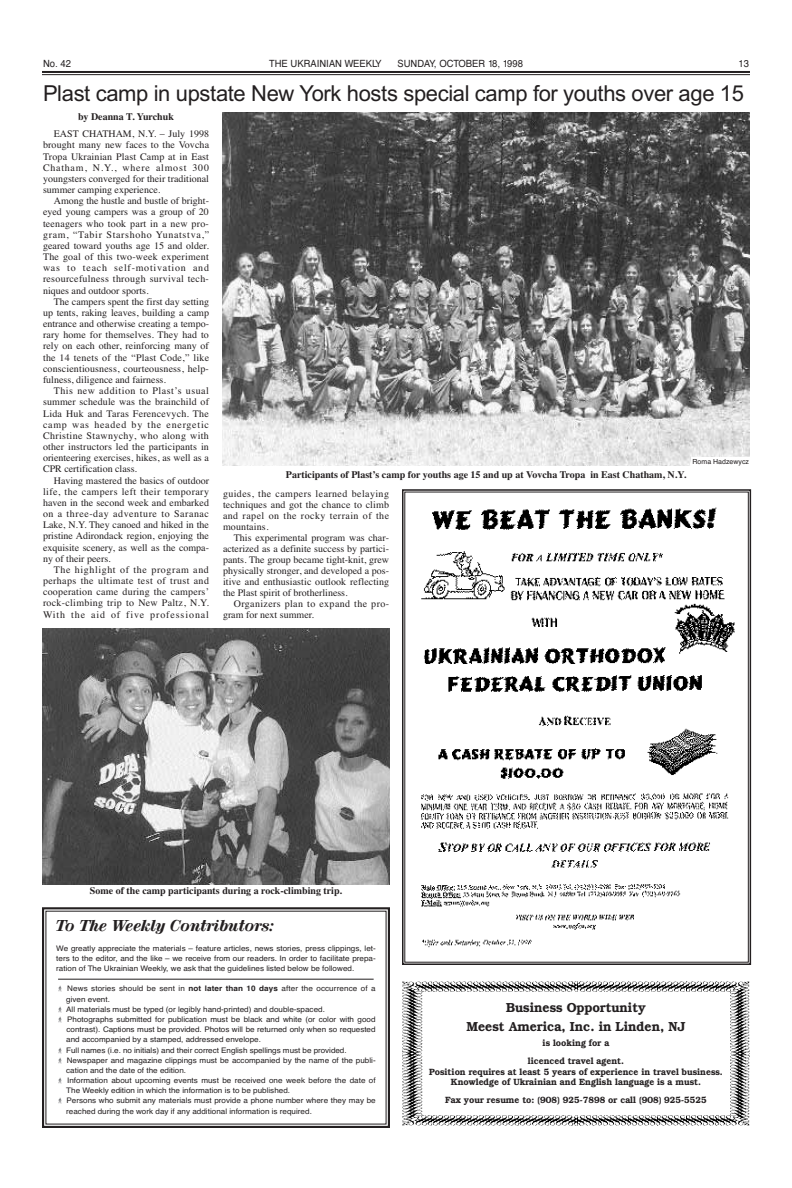
<style>
.page{position:relative;width:792px;height:1188px;background:#fff}
.page>*{position:absolute;margin:0;border:0;box-sizing:border-box;transform-origin:0 0}
.t1{font:22px "Arial";letter-spacing:-.015em;color:#231f20}
.t2{font:15.3px "Mercy Ital";letter-spacing:.01em;color:#231f20}
.t3{font:600 13px/19px "Bookman";color:#231f20;text-align:center;scale:.95 1}
.t4{font:10px/11.2px "Times";color:#231f20;text-align:justify}
.t5{font:700 10px "Times";color:#231f20}
.t6{font:10px/11px "Times";letter-spacing:.035em;color:#231f20}
.t7{font:10px "Svoboda FAF";color:#231f20;scale:.95 1}
.t8{font:600 9px/18.2px "Bookman";color:#231f20;text-align:center;scale:.95 1}
.t9{font:7.6px/10.2px "Helvetica";color:#231f20;text-align:justify;scale:1.06 1}
.t10{font:7px "Helvetica";color:#231f20}
.s1{font-family:"Zeal";color:#6c6d70}
.s2{font-weight:700}
.s3{font-family:"Zeal";color:#fff}
</style>
<div class="page">
<hr style="left:42px;top:71px;width:708px;height:2px;background:#231f20">
<hr style="left:42px;top:74px;width:708px;height:1px;background:#231f20">
<img style="left:402px;top:982px;width:348px;height:144px">
<img style="left:222px;top:113px;width:528px;height:353px">
<img style="left:421px;top:507px;width:314px;height:441px">
<div style="left:402px;top:489px;width:349px;height:476px;border:2px solid #231f20"></div>
<img style="left:42px;top:628px;width:348px;height:257px">
<div style="left:42px;top:907px;width:348px;height:221px;border:2px solid #231f20"></div>
<hr style="left:58px;top:979px;width:316px;height:1px;background:#231f20">
<div style="left:692px;top:458px;width:58px;height:9px;background:#fff"></div>
<p class="t7" style="left:43px;top:57px;width:31px">No. 42</p>
<p class="t7" style="left:269px;top:57px;width:120px">THE UKRAINIAN WEEKLY</p>
<p class="t7" style="left:398px;top:57px;width:133px">SUNDAY, OCTOBER 18, 1998</p>
<p class="t7" style="left:739px;top:57px;width:12px">13</p>
<h1 class="t1" style="left:43px;top:81px;width:703px">Plast camp in upstate New York hosts special camp for youths over age 15</h1>
<p class="t5" style="left:78px;top:111px;width:97px">by Deanna T. Yurchuk</p>
<p class="t4" style="left:43px;top:128px;width:168px;text-indent:11px">EAST CHATHAM, N.Y. – July 1998 brought many new faces to the Vovcha Tropa Ukrainian Plast Camp at in East Chatham, N.Y., where almost 300 youngsters converged for their traditional summer camping experience.</p>
<p class="t4" style="left:43px;top:195px;width:168px;text-indent:11px">Among the hustle and bustle of bright&shy;eyed young campers was a group of 20 teenagers who took part in a new pro&shy;gram, “Tabir Starshoho Yunatstva,” geared toward youths age 15 and older.<br>The goal of this two-week experiment was to teach self-motivation and resourcefulness through survival tech&shy;niques and outdoor sports.</p>
<p class="t4" style="left:43px;top:296px;width:168px;text-indent:11px">The campers spent the first day setting up tents, raking leaves, building a camp entrance and otherwise creating a tempo&shy;rary home for themselves. They had to rely on each other, reinforcing many of the 14 tenets of the “Plast Code,” like conscientiousness, courteousness, help&shy;fulness, diligence and fairness.</p>
<p class="t4" style="left:43px;top:385px;width:168px;text-indent:11px">This new addition to Plast’s usual summer schedule was the brainchild of Lida Huk and Taras Ferencevych. The camp was headed by the energetic Christine Stawnychy, who along with other instructors led the participants in orienteering exercises, hikes, as well as a CPR certification class.</p>
<p class="t4" style="left:43px;top:474px;width:168px;text-indent:11px">Having mastered the basics of outdoor life, the campers left their temporary haven in the second week and embarked on a three-day adventure to Saranac Lake, N.Y. They canoed and hiked in the pristine Adirondack region, enjoying the exquisite scenery, as well as the compa&shy;ny of their peers.</p>
<p class="t4" style="left:43px;top:564px;width:168px;text-indent:11px">The highlight of the program and perhaps the ultimate test of trust and cooperation came during the campers’ rock-climbing trip to New Paltz, N.Y.<br>With the aid of five professional</p>
<p class="t10" style="left:693px;top:458px;width:58px">Roma Hadzewycz</p>
<p class="t5" style="left:286px;top:469px;width:402px">Participants of Plast’s camp for youths age 15 and up at Vovcha Tropa in East Chatham, N.Y.</p>
<p class="t4" style="left:223px;top:488px;width:168px">guides, the campers learned belaying techniques and got the chance to climb and rapel on the rocky terrain of the mountains.</p>
<p class="t4" style="left:223px;top:532px;width:168px;text-indent:11px">This experimental program was char&shy;acterized as a definite success by partici&shy;pants. The group became tight-knit, grew physically stronger, and developed a pos&shy;itive and enthusiastic outlook reflecting the Plast spirit of brotherliness.</p>
<p class="t6" style="left:223px;top:598px;width:167px;text-indent:11px">Organizers plan to expand the pro&shy;gram for next summer.</p>
<p class="t5" style="left:90px;top:885px;width:254px">Some of the camp participants during a rock-climbing trip.</p>
<h2 class="t2" style="left:56px;top:917px;width:220px">To The Weekly Contributors:</h2>
<p class="t9" style="left:56px;top:943px;width:303px">We greatly appreciate the materials – feature articles, news stories, press clippings, let&shy;ters to the editor, and the like – we receive from our readers. In order to facilitate prepa&shy;ration of The Ukrainian Weekly, we ask that the guidelines listed below be followed.</p>
<p class="t9" style="left:56px;top:984px;width:303px;text-align:left"><span class="s1">®</span> News stories should be sent in <span class="s2">not later than 10 days</span> after the occurrence of a <span class="s3">®</span> given event.<br><span class="s1">®</span> All materials must be typed (or legibly hand-printed) and double-spaced.<br><span class="s1">®</span> Photographs submitted for publication must be black and white (or color with good <span class="s3">®</span> contrast). Captions must be provided. Photos will be returned only when so requested <span class="s3">®</span> and accompanied by a stamped, addressed envelope.<br><span class="s1">®</span> Full names (i.e. no initials) and their correct English spellings must be provided.<br><span class="s1">®</span> Newspaper and magazine clippings must be accompanied by the name of the publi-<span class="s3">®</span> cation and the date of the edition.<br><span class="s1">®</span> Information about upcoming events must be received one week before the date of <span class="s3">®</span> The Weekly edition in which the information is to be published.<br><span class="s1">®</span> Persons who submit any materials must provide a phone number where they may be <span class="s3">®</span> reached during the work day if any additional information is required.</p>
<h3 class="t3" style="left:466px;top:998px;width:232px">Business Opportunity<br>Meest America, Inc. in Linden, NJ</h3>
<p class="t8" style="left:528px;top:1034px;width:103px">is looking for a licenced travel agent.</p>
<p class="t8" style="left:429px;top:1066px;width:311px;line-height:10.5px">Position requires at least 5 years of experience in travel business.<br>Knowledge of Ukrainian and English language is a must.</p>
<p class="t8" style="left:445px;top:1091px;width:277px">Fax your resume to: (908) 925-7898 or call (908) 925-5525</p>
</div>
